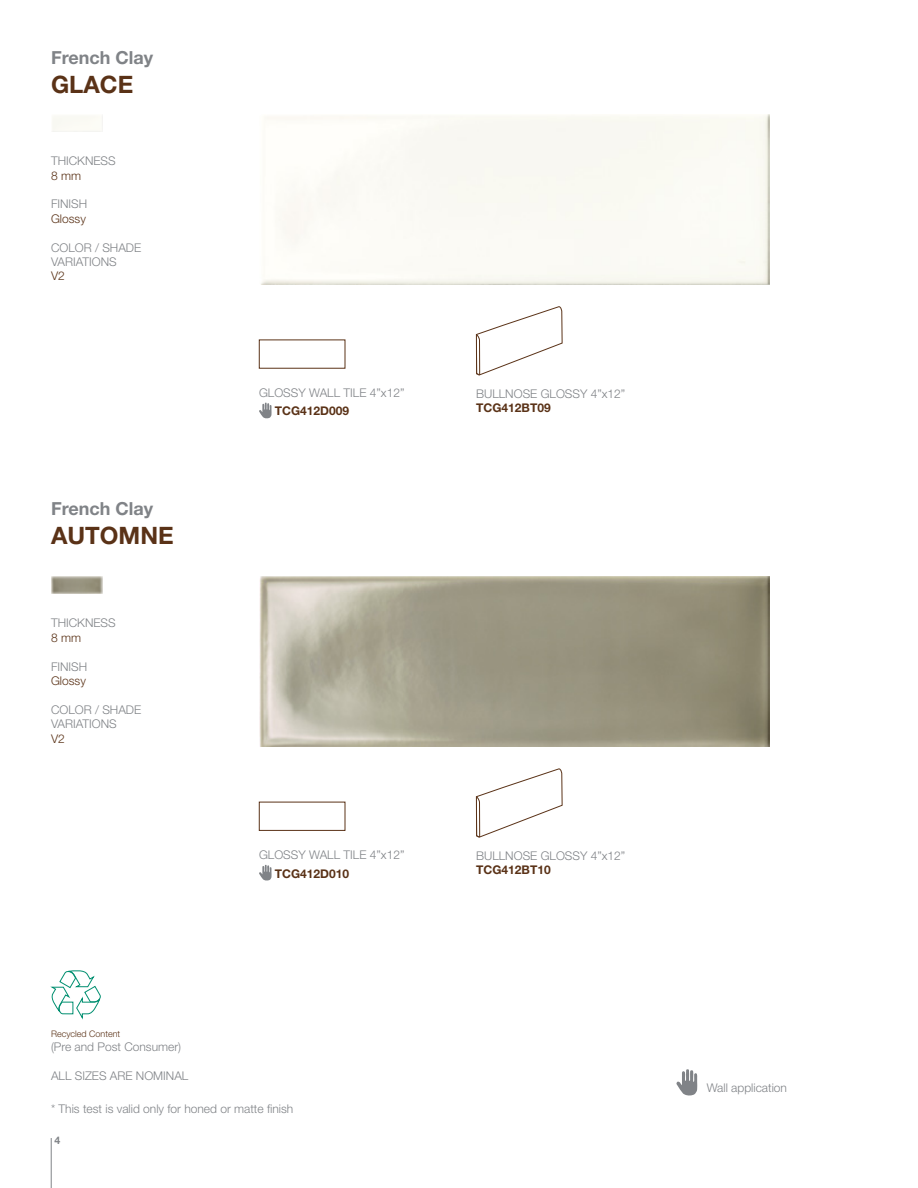
<style>
.page{position:relative;width:918px;height:1188px;background:#fff}
.page>*{position:absolute;margin:0;border:0;box-sizing:border-box;transform-origin:0 0}
.t1{font:700 24px "Helvetica Neue LT Std";color:#5a3217}
.t2{font:700 18px "Helvetica Neue LT Std";color:#808387}
.t3{font:300 12px/14.4px "Helvetica Neue LT Std";color:#808387}
.t4{font:700 12px "Helvetica Neue LT Std";color:#5a3217}
.t5{font:300 12px "Helvetica Neue LT Std";color:#5a3217}
.t6{font:700 10.5px "Helvetica Neue LT Std";color:#808387}
.t7{font:300 9px "Helvetica Neue LT Std";color:#5a3217}
</style>
<div class="page">
<hr style="left:51px;top:1138px;width:1px;height:50px;background:#808387">
<img style="left:259px;top:576px;width:510px;height:170px">
<div style="left:261px;top:114px;width:508px;height:170px;background:#fafaf4"></div>
<svg style="left:259px;top:402px;width:13px;height:17px"></svg>
<div style="left:259px;top:802px;width:86px;height:29px;border:1px solid #5a3217"></div>
<svg style="left:259px;top:865px;width:13px;height:16px"></svg>
<svg style="left:476px;top:306px;width:87px;height:69px"></svg>
<svg style="left:476px;top:769px;width:87px;height:69px"></svg>
<svg style="left:51px;top:576px;width:52px;height:18px"></svg>
<svg style="left:676px;top:1069px;width:22px;height:27px"></svg>
<svg style="left:50px;top:970px;width:51px;height:50px"></svg>
<h2 class="t2" style="left:51px;top:46px;width:104px">French Clay</h2>
<h1 class="t1" style="left:51px;top:69px;width:84px">GLACE</h1>
<p class="t3" style="left:51px;top:153px;width:66px">THICKNESS</p>
<p class="t5" style="left:51px;top:168px;width:31px">8 mm</p>
<p class="t3" style="left:51px;top:197px;width:38px">FINISH</p>
<p class="t5" style="left:51px;top:211px;width:36px">Glossy</p>
<p class="t3" style="left:51px;top:240px;width:92px">COLOR / SHADE<br>VARIATIONS</p>
<p class="t5" style="left:51px;top:269px;width:15px">V2</p>
<h2 class="t2" style="left:51px;top:498px;width:104px">French Clay</h2>
<h1 class="t1" style="left:51px;top:521px;width:124px">AUTOMNE</h1>
<p class="t3" style="left:51px;top:616px;width:66px">THICKNESS</p>
<p class="t5" style="left:51px;top:630px;width:31px">8 mm</p>
<p class="t3" style="left:51px;top:659px;width:38px">FINISH</p>
<p class="t5" style="left:51px;top:673px;width:36px">Glossy</p>
<p class="t3" style="left:51px;top:702px;width:92px">COLOR / SHADE<br>VARIATIONS</p>
<p class="t5" style="left:51px;top:731px;width:15px">V2</p>
<p class="t3" style="left:259px;top:385px;width:147px">GLOSSY WALL TILE 4”x12”</p>
<p class="t4" style="left:275px;top:404px;width:76px">TCG412D009</p>
<p class="t3" style="left:259px;top:848px;width:147px">GLOSSY WALL TILE 4”x12”</p>
<p class="t4" style="left:275px;top:866px;width:76px">TCG412D010</p>
<p class="t7" style="left:51px;top:1028px;width:71px">Recycled Content</p>
<p class="t3" style="left:51px;top:1040px;width:132px">(Pre and Post Consumer)</p>
<p class="t3" style="left:51px;top:1068px;width:139px">ALL SIZES ARE NOMINAL</p>
<p class="t3" style="left:51px;top:1101px;width:244px">* This test is valid only for honed or matte finish</p>
<p class="t6" style="left:54px;top:1134px;width:7px">4</p>
<p class="t3" style="left:476px;top:386px;width:151px">BULLNOSE GLOSSY 4”x12”</p>
<p class="t4" style="left:476px;top:400px;width:76px">TCG412BT09</p>
<p class="t3" style="left:476px;top:848px;width:151px">BULLNOSE GLOSSY 4”x12”</p>
<p class="t4" style="left:476px;top:863px;width:76px">TCG412BT10</p>
<p class="t3" style="left:707px;top:1081px;width:82px">Wall application</p>
</div>
